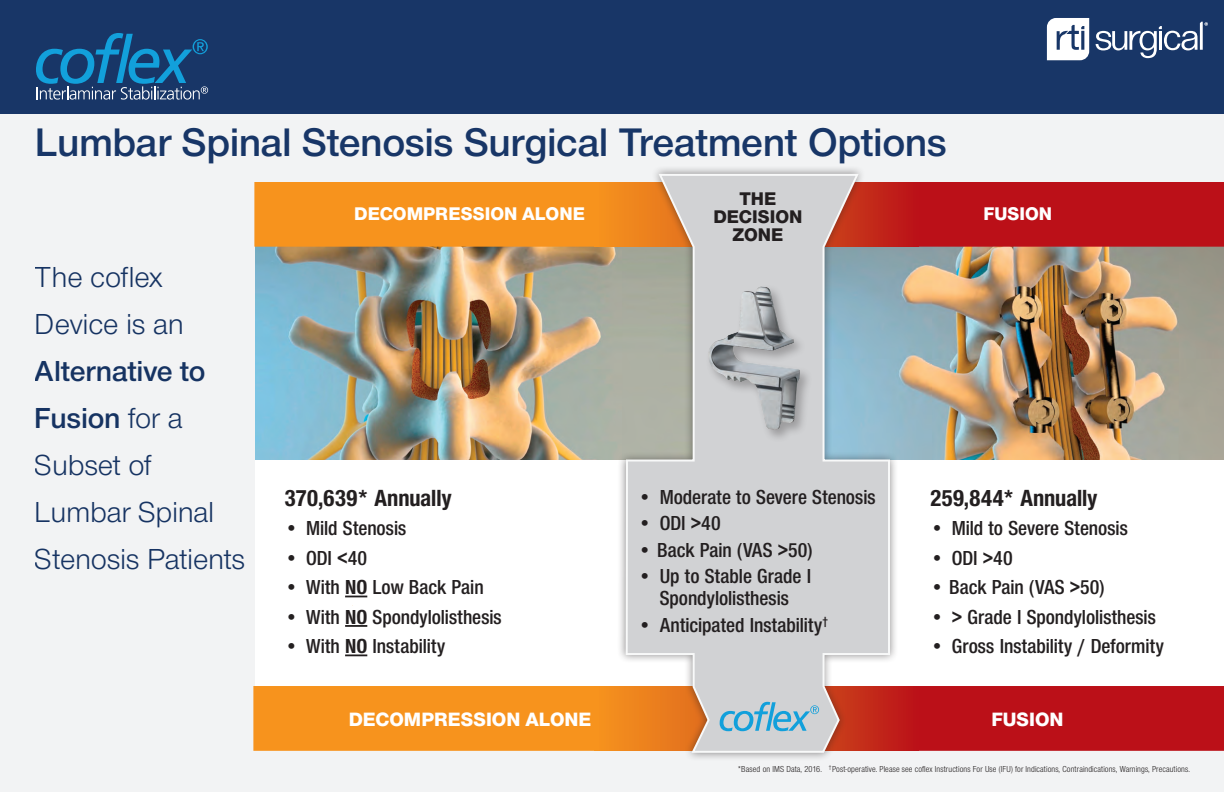
<style>
.page{position:relative;width:1224px;height:792px;background:#fff}
.page>*{position:absolute;margin:0;border:0;box-sizing:border-box;transform-origin:0 0}
.t1{font:41.3px "Nimbus San Nov Sem Bol";letter-spacing:-.01em;color:#183667}
.t2{font:30px/47px "Nimbus San Nov";letter-spacing:-.01em;color:#183667}
.t3{font:30px/47px "Nimbus San Nov Sem Bol";letter-spacing:-.01em;color:#183667}
.t4{font:700 24.2px "Nimbus San Nov Con";color:#231f20}
.t5{font:21px/22px "Nimbus San Nov Con Sem Bol";color:#231f20;text-align:center}
.t6{font:20px "Nimbus San Nov Hea";color:#fff}
.t7{font:19px "Nimbus San Nov Hea";color:#fff}
.t8{font:19px/18px "Nimbus San Nov Hea";color:#231f20;text-align:center}
.t9{font:9px "Nimbus San Nov Con";letter-spacing:.01em;color:#231f20}
.s1{font-family:"Nimbus San Nov"}
.s2{font-family:"Nimbus San Nov Con";font-weight:700}
</style>
<div class="page">
<div style="left:0;top:735px;width:1224px;height:57px;background:#f2f3f4"></div>
<div style="left:0;top:104px;width:1224px;height:135px;background:#f2f3f4"></div>
<img style="left:898px;top:247px;width:326px;height:212px">
<img style="left:254px;top:247px;width:363px;height:212px">
<div style="left:0;top:0;width:1224px;height:114px;background:#183667"></div>
<svg style="left:36px;top:33px;width:172px;height:67px"></svg>
<svg style="left:1047px;top:18px;width:42px;height:42px;background:#d8dde5"></svg>
<svg style="left:1096px;top:22px;width:112px;height:36px"></svg>
<svg style="left:345px;top:596px;width:22px;height:1px"></svg>
<hr style="left:345px;top:625px;width:22px;height:2px;background:#231f20">
<hr style="left:345px;top:654px;width:22px;height:2px;background:#231f20">
<div style="left:0;top:185px;width:254px;height:607px;background:#f2f3f4"></div>
<div style="left:254px;top:182px;width:340px;height:65px;background:#f7931d"></div>
<div style="left:918px;top:182px;width:306px;height:65px;background:#bb1018"></div>
<svg style="left:594px;top:182px;width:324px;height:65px;background:#da561b"></svg>
<div style="left:253px;top:686px;width:341px;height:65px;background:#f7931d"></div>
<div style="left:594px;top:686px;width:324px;height:65px;background:#f48f1d"></div>
<div style="left:617px;top:166px;width:281px;height:595px;background:#231f20;opacity:.5"></div>
<svg style="left:625px;top:172px;width:266px;height:589px;background:#c8c3be"></svg>
<svg style="left:720px;top:686px;width:504px;height:65px;background:#bb3f44"></svg>
<div style="left:705px;top:284px;width:108px;height:159px;background:#231f20;opacity:.3"></div>
<img style="left:708px;top:286px;width:92px;height:144px">
<h1 class="t1" style="left:35px;top:118px;width:914px">Lumbar Spinal Stenosis Surgical Treatment Options</h1>
<h2 class="t2" style="left:35px;top:254px;width:150px">The coflex<br>Device is an</h2>
<h2 class="t3" style="left:35px;top:347px;width:172px">Alternative to<br>Fusion <span class="s1">for a</span></h2>
<h2 class="t2" style="left:35px;top:442px;width:212px">Subset of<br>Lumbar Spinal<br>Stenosis Patients</h2>
<p class="t8" style="left:713px;top:190px;width:91px">THE<br>DECISION<br>ZONE</p>
<p class="t7" style="left:354px;top:203px;width:232px">DECOMPRESSION ALONE</p>
<p class="t7" style="left:983px;top:203px;width:70px">FUSION</p>
<p class="t4" style="left:284px;top:484px;width:169px">370,639* Annually</p>
<p class="t5" style="left:284px;top:518px;width:123px">• Mild Stenosis</p>
<p class="t5" style="left:284px;top:547px;width:84px">• ODI &lt;40</p>
<p class="t5" style="left:284px;top:576px;width:201px">• With <span class="s2">NO</span> Low Back Pain</p>
<p class="t5" style="left:284px;top:606px;width:219px">• With <span class="s2">NO</span> Spondylolisthesis</p>
<p class="t5" style="left:284px;top:635px;width:162px">• With <span class="s2">NO</span> Instability</p>
<p class="t5" style="left:638px;top:486px;width:239px">• Moderate to Severe Stenosis</p>
<p class="t5" style="left:638px;top:512px;width:84px">• ODI &gt;40</p>
<p class="t5" style="left:638px;top:539px;width:176px">• Back Pain (VAS &gt;50)</p>
<p class="t5" style="left:638px;top:565px;width:175px">• Up to Stable Grade I<br>Spondylolisthesis</p>
<p class="t5" style="left:638px;top:614px;width:192px">• Anticipated Instability<sup>†</sup></p>
<p class="t4" style="left:930px;top:484px;width:169px">259,844* Annually</p>
<p class="t5" style="left:930px;top:518px;width:199px">• Mild to Severe Stenosis</p>
<p class="t5" style="left:930px;top:547px;width:84px">• ODI &gt;40</p>
<p class="t5" style="left:930px;top:576px;width:176px">• Back Pain (VAS &gt;50)</p>
<p class="t5" style="left:930px;top:606px;width:227px">• &gt; Grade I Spondylolisthesis</p>
<p class="t5" style="left:930px;top:635px;width:235px">• Gross Instability / Deformity</p>
<p class="t6" style="left:349px;top:707px;width:244px">DECOMPRESSION ALONE</p>
<p class="t6" style="left:991px;top:707px;width:74px">FUSION</p>
<p class="t9" style="left:737px;top:764px;width:454px">*Based on IMS Data, 2016. <sup>†</sup>Post-operative. Please see coflex Instructions For Use (IFU) for Indications, Contraindications, Warnings, Precautions.</p>
</div>
